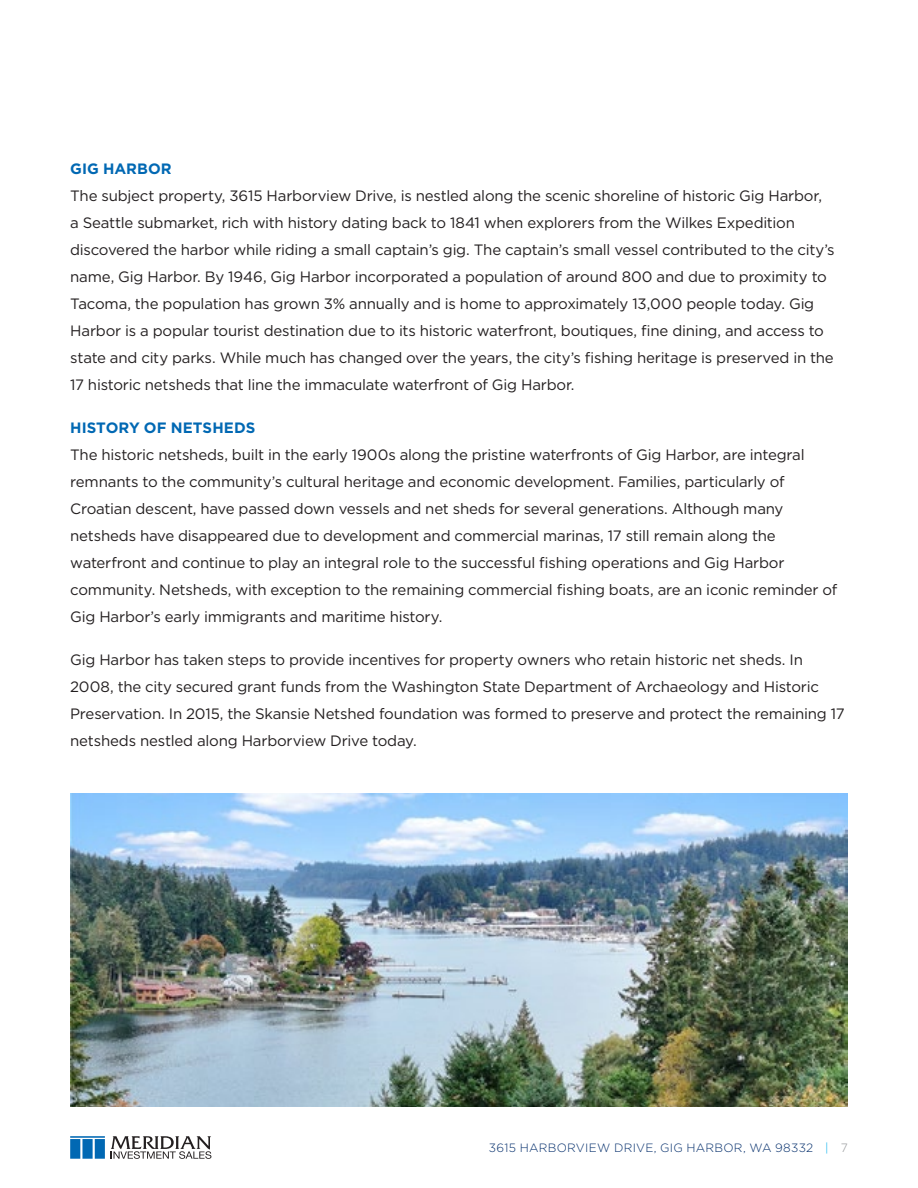
<style>
.page{position:relative;width:918px;height:1188px;background:#fff}
.page>*{position:absolute;margin:0;border:0;box-sizing:border-box;transform-origin:0 0}
._03_Body{font:15px/27px "Gotham";letter-spacing:-.015em;color:#231f20}
._02_Title_03{font:700 15px "Gotham";letter-spacing:.005em;color:#0168b3}
.t1{font:300 12px "Gotham";letter-spacing:.025em;color:#052f6c}
.s1{color:#00aeef}
.s2{color:#939598}
</style>
<div class="page">
<svg style="left:111px;top:1136px;width:100px;height:23px"></svg>
<svg style="left:70px;top:1136px;width:35px;height:23px"></svg>
<img style="left:70px;top:794px;width:778px;height:313px">
<p class="_02_Title_03" style="left:70px;top:159px;width:103px">GIG HARBOR</p>
<p class="_03_Body" style="left:70px;top:182px;width:766px">The subject property, 3615 Harborview Drive, is nestled along the scenic shoreline of historic Gig Harbor,<br>a Seattle submarket, rich with history dating back to 1841 when explorers from the Wilkes Expedition discovered the harbor while riding a small captain’s gig. The captain’s small vessel contributed to the city’s name, Gig Harbor. By 1946, Gig Harbor incorporated a population of around 800 and due to proximity to Tacoma, the population has grown 3% annually and is home to approximately 13,000 people today. Gig Harbor is a popular tourist destination due to its historic waterfront, boutiques, fine dining, and access to state and city parks. While much has changed over the years, the city’s fishing heritage is preserved in the 17 historic netsheds that line the immaculate waterfront of Gig Harbor.</p>
<p class="_02_Title_03" style="left:70px;top:418px;width:187px">HISTORY OF NETSHEDS</p>
<p class="_03_Body" style="left:70px;top:441px;width:769px">The historic netsheds, built in the early 1900s along the pristine waterfronts of Gig Harbor, are integral remnants to the community’s cultural heritage and economic development. Families, particularly of Croatian descent, have passed down vessels and net sheds for several generations. Although many netsheds have disappeared due to development and commercial marinas, 17 still remain along the waterfront and continue to play an integral role to the successful fishing operations and Gig Harbor community. Netsheds, with exception to the remaining commercial fishing boats, are an iconic reminder of Gig Harbor’s early immigrants and maritime history.</p>
<p class="_03_Body" style="left:70px;top:646px;width:776px">Gig Harbor has taken steps to provide incentives for property owners who retain historic net sheds. In 2008, the city secured grant funds from the Washington State Department of Archaeology and Historic Preservation. In 2015, the Skansie Netshed foundation was formed to preserve and protect the remaining 17 netsheds nestled along Harborview Drive today.</p>
<p class="t1" style="left:489px;top:1140px;width:360px">3615 HARBORVIEW DRIVE, GIG HARBOR, WA 98332 <span class="s1">|</span> <span class="s2">7</span></p>
</div>
